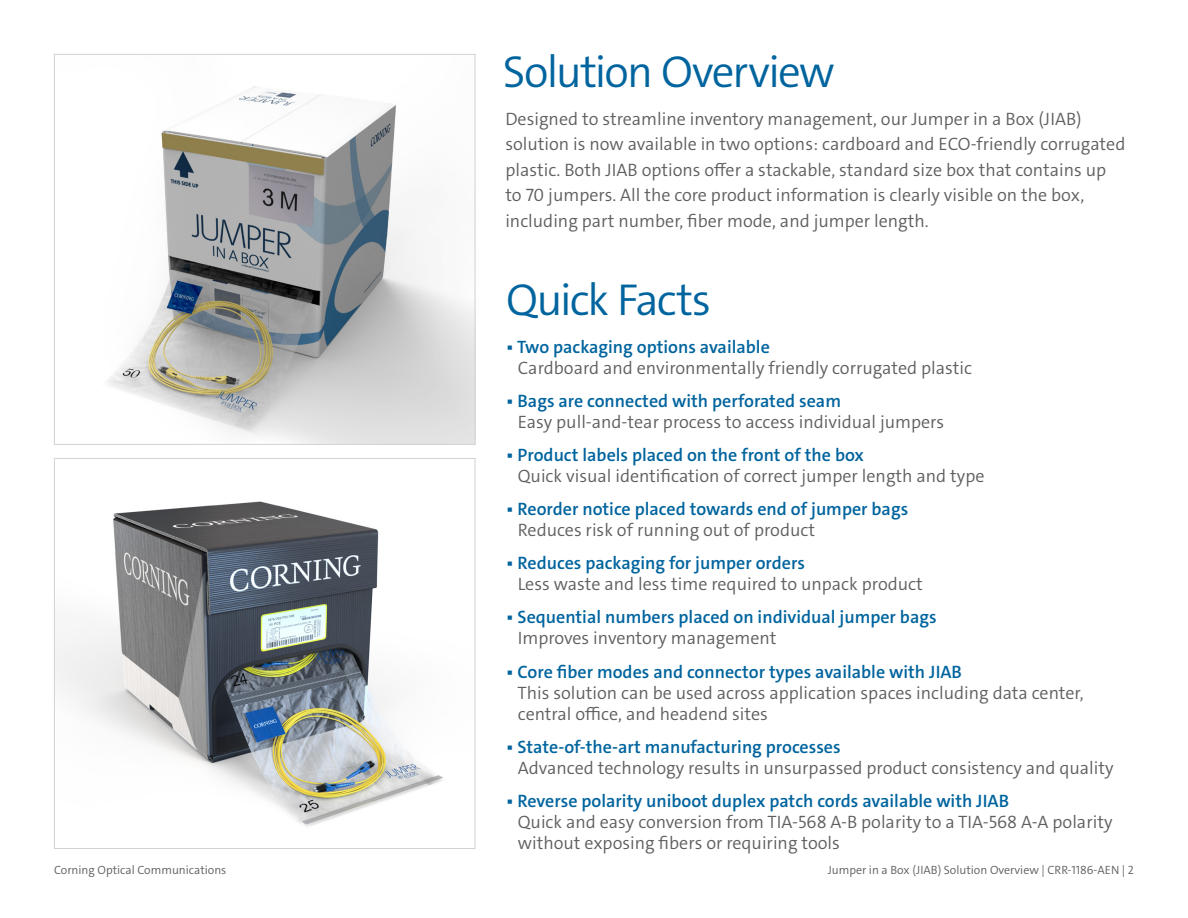
<style>
.page{position:relative;width:1188px;height:918px;background:#fff}
.page>*{position:absolute;margin:0;border:0;box-sizing:border-box;transform-origin:0 0}
.t1{font:300 45px "The Sans C4 s";letter-spacing:-.04em;color:#00649e}
.t2{font:300 18px/25.5px "The Sans C4 s";color:#5f5f62}
.t3{font:600 18px "The Sans C4 s";color:#00649e}
.t4{font:300 12px "The Sans C4 s";color:#5f5f62}
</style>
<div class="page">
<img style="left:107px;top:86px;width:366px;height:357px">
<img style="left:56px;top:501px;width:387px;height:325px">
<p class="t1" style="left:503px;top:43px;width:334px">Solution Overview</p>
<p class="t2" style="left:505px;top:106px;width:622px">Designed to streamline inventory management, our Jumper in a Box (JIAB) solution is now available in two options: cardboard and ECO-friendly corrugated plastic. Both JIAB options offer a stackable, standard size box that contains up to 70 jumpers. All the core product information is clearly visible on the box, including part number, fiber mode, and jumper length.</p>
<p class="t1" style="left:506px;top:271px;width:207px">Quick Facts</p>
<p class="t3" style="left:506px;top:335px;width:265px">• Two packaging options available</p>
<p class="t2" style="left:518px;top:355px;width:456px">Cardboard and environmentally friendly corrugated plastic</p>
<p class="t3" style="left:506px;top:389px;width:336px">• Bags are connected with perforated seam</p>
<p class="t2" style="left:518px;top:409px;width:428px">Easy pull-and-tear process to access individual jumpers</p>
<p class="t3" style="left:506px;top:443px;width:359px">• Product labels placed on the front of the box</p>
<p class="t2" style="left:518px;top:463px;width:468px">Quick visual identification of correct jumper length and type</p>
<p class="t3" style="left:506px;top:498px;width:404px">• Reorder notice placed towards end of jumper bags</p>
<p class="t2" style="left:518px;top:518px;width:299px">Reduces risk of running out of product</p>
<p class="t3" style="left:506px;top:552px;width:300px">• Reduces packaging for jumper orders</p>
<p class="t2" style="left:518px;top:572px;width:407px">Less waste and less time required to unpack product</p>
<p class="t3" style="left:506px;top:606px;width:432px">• Sequential numbers placed on individual jumper bags</p>
<p class="t2" style="left:518px;top:626px;width:260px">Improves inventory management</p>
<p class="t3" style="left:506px;top:660px;width:457px">• Core fiber modes and connector types available with JIAB</p>
<p class="t2" style="left:517px;top:682px;width:568px;line-height:21px">This solution can be used across application spaces including data center, central office, and headend sites</p>
<p class="t3" style="left:506px;top:735px;width:336px">• State-of-the-art manufacturing processes</p>
<p class="t2" style="left:518px;top:755px;width:597px">Advanced technology results in unsurpassed product consistency and quality</p>
<p class="t3" style="left:506px;top:789px;width:505px">• Reverse polarity uniboot duplex patch cords available with JIAB</p>
<p class="t2" style="left:518px;top:811px;width:596px;line-height:21px">Quick and easy conversion from TIA-568 A-B polarity to a TIA-568 A-A polarity without exposing fibers or requiring tools</p>
<p class="t4" style="left:54px;top:862px;width:174px">Corning Optical Communications</p>
<p class="t4" style="left:828px;top:862px;width:308px">Jumper in a Box (JIAB) Solution Overview | CRR-1186-AEN | 2</p>
</div>
